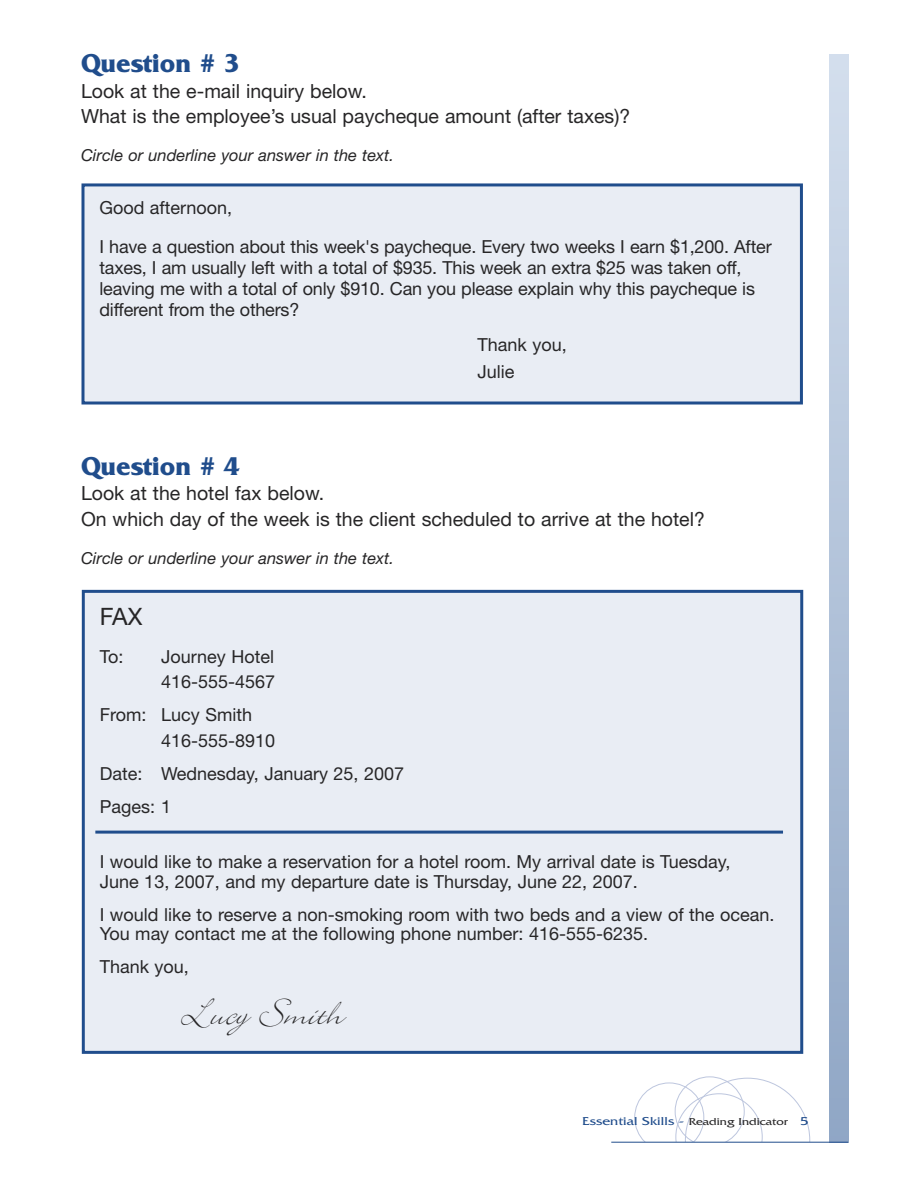
<style>
.page{position:relative;width:918px;height:1188px;background:#fff}
.page>*{position:absolute;margin:0;border:0;box-sizing:border-box;transform-origin:0 0}
.t1{font:italic 42px "Bickley Script Plain";color:#272627}
.t2{font:700 27px "Friz Quadrata";color:#204d8c}
.t3{font:24px "Helvetica Neue";color:#272627}
.t4{font:19.5px/25.5px "Helvetica Neue";color:#272627}
.t5{font:18px/21px "Helvetica Neue";color:#272627}
.t6{font:italic 16.5px "Helvetica Neue";color:#272627}
.t7{font:12px "Friz Quadrata";color:#204d8c;scale:1.25 1}
.s1{font-size:10.5px;color:#272627}
</style>
<div class="page">
<div style="left:830px;top:54px;width:18px;height:1089px;background:linear-gradient(to bottom,#d3deed,#90a6c5)"></div>
<svg style="left:676px;top:1078px;width:134px;height:64px"></svg>
<div style="left:675px;top:1077px;width:69px;height:69px;border:1px solid #bdc6de;border-radius:50%"></div>
<div style="left:377px;top:1143px;width:447px;height:45px;background:#fff"></div>
<hr style="left:611px;top:1142px;width:237px;height:1px;background:#204d8c">
<div style="left:84px;top:186px;width:716px;height:216px;background:#e9edf4"></div>
<div style="left:81px;top:183px;width:722px;height:222px;border:3px solid #204d8c"></div>
<div style="left:85px;top:593px;width:715px;height:458px;background:#e9edf4"></div>
<div style="left:82px;top:590px;width:721px;height:464px;border:3px solid #204d8c"></div>
<hr style="left:95px;top:831px;width:688px;height:3px;background:#204d8c">
<h2 class="t2" style="left:81px;top:47px;width:160px">Question # 3</h2>
<p class="t4" style="left:81px;top:80px;width:551px">Look at the e-mail inquiry below.<br>What is the employee’s usual paycheque amount (after taxes)?</p>
<p class="t6" style="left:81px;top:150px;width:314px">Circle or underline your answer in the text.</p>
<p class="t5" style="left:99px;top:190px;width:674px;line-height:39px">Good afternoon,<br>I have a question about this week's paycheque. Every two weeks I earn $1,200. After</p>
<p class="t5" style="left:99px;top:259px;width:657px">taxes, I am usually left with a total of $935. This week an extra $25 was taken off, leaving me with a total of only $910. Can you please explain why this paycheque is different from the others?</p>
<p class="t5" style="left:477px;top:333px;width:91px;line-height:27px">Thank you,<br>Julie</p>
<h2 class="t2" style="left:81px;top:450px;width:160px">Question # 4</h2>
<p class="t4" style="left:81px;top:483px;width:625px">Look at the hotel fax below.<br>On which day of the week is the client scheduled to arrive at the hotel?</p>
<p class="t6" style="left:81px;top:552px;width:314px">Circle or underline your answer in the text.</p>
<h3 class="t3" style="left:100px;top:608px;width:44px">FAX</h3>
<p class="t5" style="left:100px;top:647px;width:25px">To:</p>
<p class="t5" style="left:161px;top:645px;width:116px;line-height:25.5px">Journey Hotel<br>416-555-4567</p>
<p class="t5" style="left:161px;top:704px;width:116px;line-height:25.5px;text-indent:-61px">From: Lucy Smith<br>416-555-8910</p>
<p class="t5" style="left:100px;top:758px;width:306px;line-height:33px">Date: Wednesday, January 25, 2007<br>Pages: 1</p>
<p class="t5" style="left:100px;top:854px;width:632px;line-height:19.5px">I would like to make a reservation for a hotel room. My arrival date is Tuesday,<br>June 13, 2007, and my departure date is Thursday, June 22, 2007.</p>
<p class="t5" style="left:100px;top:906px;width:676px;line-height:19.5px">I would like to reserve a non-smoking room with two beds and a view of the ocean.<br>You may contact me at the following phone number: 416-555-6235.</p>
<p class="t5" style="left:100px;top:958px;width:91px">Thank you,</p>
<h1 class="t1" style="left:179px;top:995px;width:165px">Lucy Smith</h1>
<p class="t7" style="left:582px;top:1114px;width:183px">Essential Skills - <span class="s1">Reading Indicator</span> 5</p>
</div>
